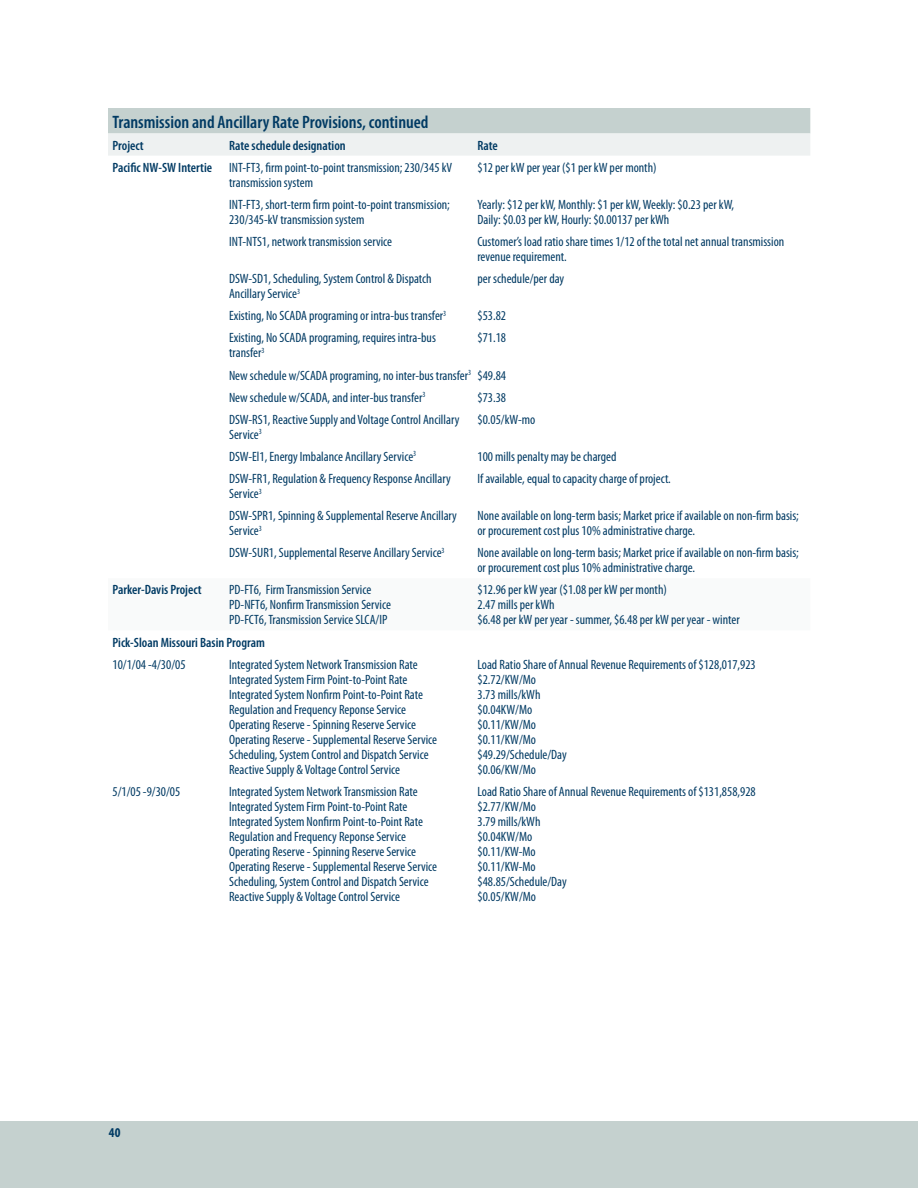
<style>
.page{position:relative;width:918px;height:1188px;background:#fff}
.page>*{position:absolute;margin:0;border:0;box-sizing:border-box;transform-origin:0 0}
.t1{font:600 condensed 18px "Myriad Pro";color:#003a63}
.t2{font:condensed 13.5px/15px "Myriad Pro";color:#003a63}
.t3{font:600 condensed 13.5px "Myriad Pro";color:#003a63}
.t4{font:700 condensed 13.5px "Myriad Pro";color:#003a63}
</style>
<div class="page">
<div style="left:0;top:1121px;width:918px;height:67px;background:#c5d1cf"></div>
<svg style="left:108px;top:108px;width:702px;height:48px;background:#d8e0df"></svg>
<h1 class="t1" style="left:112px;top:110px;width:318px">Transmission and Ancillary Rate Provisions, continued</h1>
<p class="t3" style="left:112px;top:137px;width:33px">Project</p>
<p class="t3" style="left:229px;top:137px;width:118px">Rate schedule designation</p>
<p class="t3" style="left:477px;top:137px;width:22px">Rate</p>
<p class="t3" style="left:112px;top:159px;width:101px">Pacific NW-SW Intertie</p>
<p class="t2" style="left:229px;top:160px;width:225px">INT-FT3, firm point-to-point transmission; 230/345 kV transmission system</p>
<p class="t2" style="left:477px;top:160px;width:181px">$12 per kW per year ($1 per kW per month)</p>
<p class="t2" style="left:229px;top:197px;width:222px">INT-FT3, short-term firm point-to-point transmission;<br>230/345-kV transmission system</p>
<p class="t2" style="left:477px;top:197px;width:258px">Yearly: $12 per kW, Monthly: $1 per kW, Weekly: $0.23 per kW,<br>Daily: $0.03 per kW, Hourly: $0.00137 per kWh</p>
<p class="t2" style="left:229px;top:234px;width:164px">INT-NTS1, network transmission service</p>
<p class="t2" style="left:477px;top:234px;width:308px">Customer’s load ratio share times 1/12 of the total net annual transmission revenue requirement.</p>
<p class="t2" style="left:229px;top:271px;width:204px">DSW-SD1, Scheduling, System Control &amp; Dispatch<br>Ancillary Service<sup>3</sup></p>
<p class="t2" style="left:477px;top:271px;width:88px">per schedule/per day</p>
<p class="t2" style="left:229px;top:308px;width:219px">Existing, No SCADA programing or intra-bus transfer<sup>3</sup></p>
<p class="t2" style="left:477px;top:308px;width:30px">$53.82</p>
<p class="t2" style="left:229px;top:330px;width:208px">Existing, No SCADA programing, requires intra-bus transfer<sup>3</sup></p>
<p class="t2" style="left:477px;top:330px;width:30px">$71.18</p>
<p class="t2" style="left:229px;top:364px;width:278px;line-height:22.2px">New schedule w/SCADA programing, no inter-bus transfer<sup>3</sup> $49.84<br>New schedule w/SCADA, and inter-bus transfer<sup>3</sup></p>
<p class="t2" style="left:477px;top:390px;width:30px">$73.38</p>
<p class="t2" style="left:229px;top:412px;width:232px">DSW-RS1, Reactive Supply and Voltage Control Ancillary<br>Service<sup>3</sup></p>
<p class="t2" style="left:477px;top:412px;width:59px">$0.05/kW-mo</p>
<p class="t2" style="left:229px;top:449px;width:189px">DSW-El1, Energy Imbalance Ancillary Service<sup>3</sup></p>
<p class="t2" style="left:477px;top:449px;width:140px">100 mills penalty may be charged</p>
<p class="t2" style="left:229px;top:471px;width:223px">DSW-FR1, Regulation &amp; Frequency Response Ancillary<br>Service<sup>3</sup></p>
<p class="t2" style="left:477px;top:471px;width:195px">If available, equal to capacity charge of project.</p>
<p class="t2" style="left:229px;top:508px;width:229px">DSW-SPR1, Spinning &amp; Supplemental Reserve Ancillary<br>Service<sup>3</sup></p>
<p class="t2" style="left:477px;top:508px;width:323px">None available on long-term basis; Market price if available on non-firm basis; or procurement cost plus 10% administrative charge.</p>
<p class="t2" style="left:229px;top:545px;width:217px">DSW-SUR1, Supplemental Reserve Ancillary Service<sup>3</sup></p>
<p class="t2" style="left:477px;top:545px;width:323px">None available on long-term basis; Market price if available on non-firm basis; or procurement cost plus 10% administrative charge.</p>
<p class="t3" style="left:112px;top:582px;width:91px">Parker-Davis Project</p>
<p class="t2" style="left:229px;top:582px;width:163px">PD-FT6, Firm Transmission Service<br>PD-NFT6, Nonfirm Transmission Service<br>PD-FCT6, Transmission Service SLCA/IP</p>
<p class="t2" style="left:477px;top:582px;width:264px">$12.96 per kW year ($1.08 per kW per month)<br>2.47 mills per kWh<br>$6.48 per kW per year - summer, $6.48 per kW per year - winter</p>
<p class="t3" style="left:112px;top:634px;width:154px">Pick-Sloan Missouri Basin Program</p>
<p class="t2" style="left:112px;top:657px;width:75px">10/1/04 -4/30/05</p>
<p class="t2" style="left:229px;top:657px;width:210px">Integrated System Network Transmission Rate Integrated System Firm Point-to-Point Rate Integrated System Nonfirm Point-to-Point Rate Regulation and Frequency Reponse Service Operating Reserve - Spinning Reserve Service Operating Reserve - Supplemental Reserve Service Scheduling, System Control and Dispatch Service Reactive Supply &amp; Voltage Control Service</p>
<p class="t2" style="left:477px;top:657px;width:280px">Load Ratio Share of Annual Revenue Requirements of $128,017,923 $2.72/KW/Mo<br>3.73 mills/kWh<br>$0.04KW/Mo<br>$0.11/KW/Mo<br>$0.11/KW/Mo<br>$49.29/Schedule/Day<br>$0.06/KW/Mo</p>
<p class="t2" style="left:112px;top:784px;width:69px">5/1/05 -9/30/05</p>
<p class="t2" style="left:229px;top:784px;width:210px">Integrated System Network Transmission Rate Integrated System Firm Point-to-Point Rate Integrated System Nonfirm Point-to-Point Rate Regulation and Frequency Reponse Service Operating Reserve - Spinning Reserve Service Operating Reserve - Supplemental Reserve Service Scheduling, System Control and Dispatch Service Reactive Supply &amp; Voltage Control Service</p>
<p class="t2" style="left:477px;top:784px;width:280px">Load Ratio Share of Annual Revenue Requirements of $131,858,928 $2.77/KW/Mo<br>3.79 mills/kWh<br>$0.04KW/Mo<br>$0.11/KW-Mo<br>$0.11/KW-Mo<br>$48.85/Schedule/Day<br>$0.05/KW/Mo</p>
<p class="t4" style="left:109px;top:1124px;width:13px">40</p>
</div>
